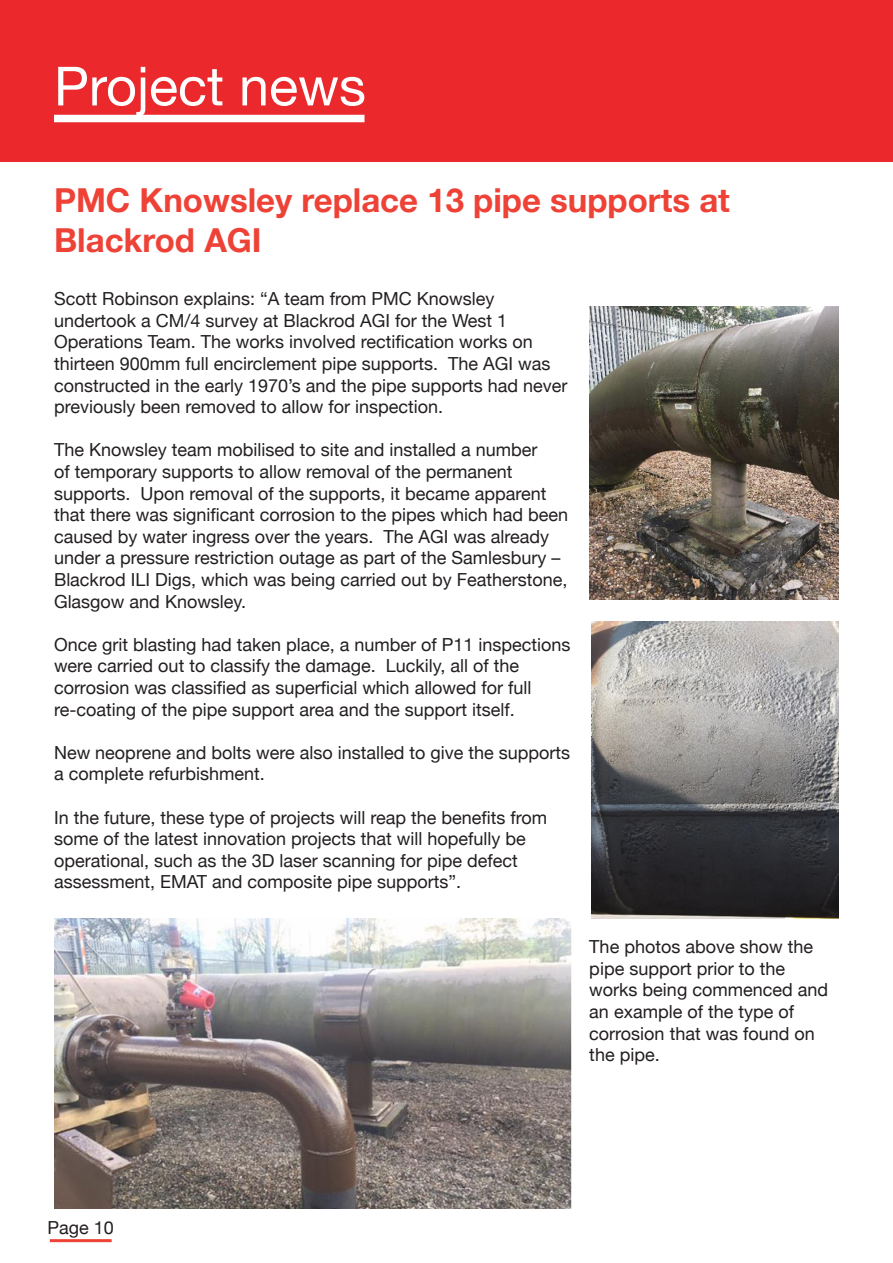
<style>
.page{position:relative;width:893px;height:1263px;background:#fff}
.page>*{position:absolute;margin:0;border:0;box-sizing:border-box;transform-origin:0 0}
.t1{font:54px "Helvetica Neue";color:#fff}
.t2{font:700 33px/39.6px "Helvetica Neue";color:#ee4237}
.t3{font:18px/21.6px "Helvetica Neue";color:#231f20}
</style>
<div class="page">
<div style="left:0;top:0;width:893px;height:161px;background:#eb282c"></div>
<div style="left:54px;top:115px;width:310px;height:7px;background:#fff"></div>
<hr style="left:50px;top:1239px;width:62px;height:3px;background:#ee4237">
<img style="left:589px;top:306px;width:250px;height:293px">
<img style="left:54px;top:918px;width:517px;height:291px">
<img style="left:591px;top:621px;width:248px;height:297px">
<p class="t1" style="left:54px;top:47px;width:313px">Project news</p>
<p class="t2" style="left:54px;top:181px;width:677px">PMC Knowsley replace 13 pipe supports at<br>Blackrod AGI</p>
<p class="t3" style="left:54px;top:289px;width:515px">Scott Robinson explains: “A team from PMC Knowsley undertook a CM/4 survey at Blackrod AGI for the West 1<br>Operations Team. The works involved rectification works on thirteen 900mm full encirclement pipe supports. The AGI was constructed in the early 1970’s and the pipe supports had never previously been removed to allow for inspection.</p>
<p class="t3" style="left:54px;top:440px;width:516px">The Knowsley team mobilised to site and installed a number<br>of temporary supports to allow removal of the permanent supports. Upon removal of the supports, it became apparent that there was significant corrosion to the pipes which had been caused by water ingress over the years. The AGI was already under a pressure restriction outage as part of the Samlesbury – Blackrod ILI Digs, which was being carried out by Featherstone, Glasgow and Knowsley.</p>
<p class="t3" style="left:54px;top:635px;width:518px">Once grit blasting had taken place, a number of P11 inspections were carried out to classify the damage. Luckily, all of the corrosion was classified as superficial which allowed for full</p>
<p class="t3" style="left:54px;top:699px;width:462px">re-coating of the pipe support area and the support itself.</p>
<p class="t3" style="left:54px;top:743px;width:518px">New neoprene and bolts were also installed to give the supports a complete refurbishment.</p>
<p class="t3" style="left:54px;top:807px;width:495px">In the future, these type of projects will reap the benefits from some of the latest innovation projects that will hopefully be operational, such as the 3D laser scanning for pipe defect assessment, EMAT and composite pipe supports”.</p>
<p class="t3" style="left:48px;top:1217px;width:68px">Page 10</p>
<p class="t3" style="left:589px;top:937px;width:240px">The photos above show the pipe support prior to the works being commenced and an example of the type of corrosion that was found on the pipe.</p>
</div>
